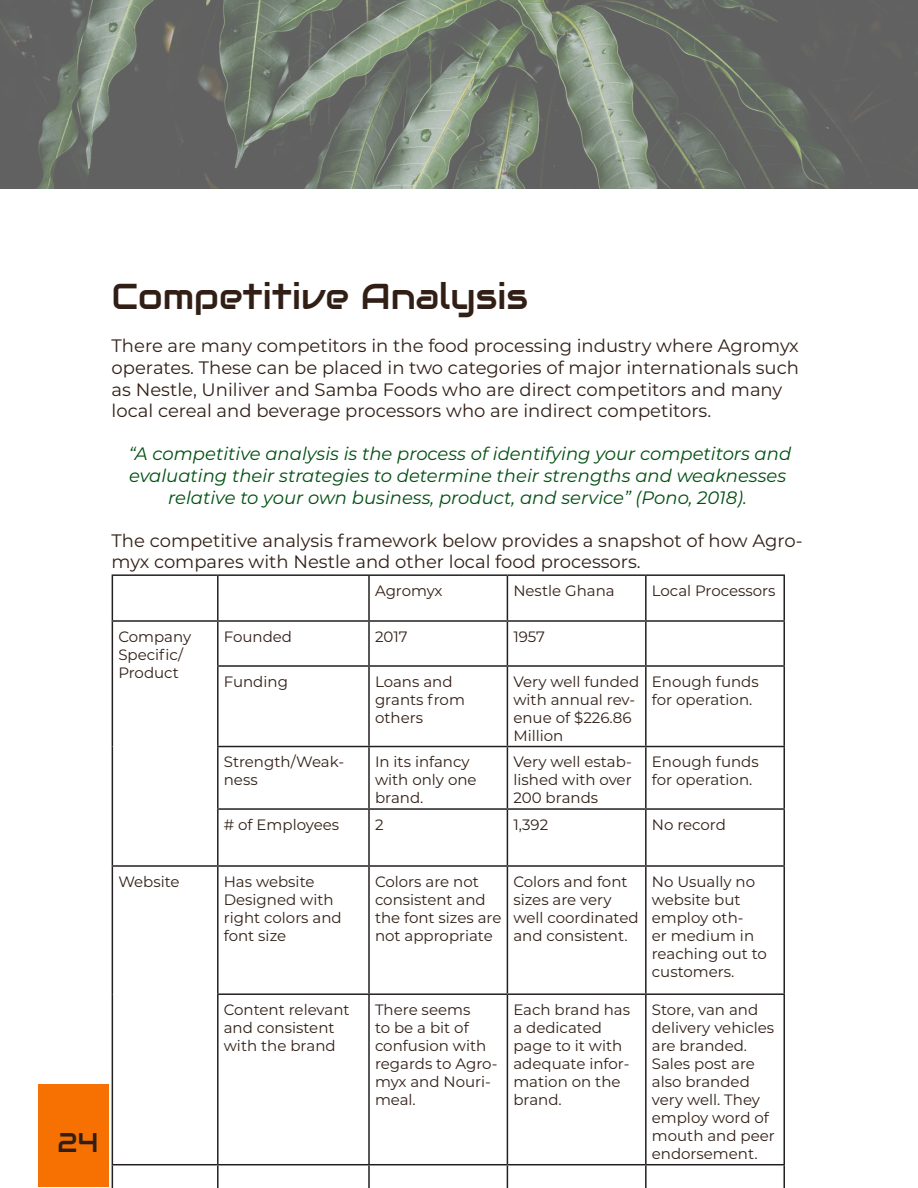
<style>
.page{position:relative;width:918px;height:1188px;background:#fff}
.page>*{position:absolute;margin:0;border:0;box-sizing:border-box;transform-origin:0 0}
.t1{font:36px "Audiowide";color:#311f16}
.t2{font:27px "Audiowide";color:#311f16}
.t3{font:18px/21.6px "Montserrat";color:#311f16}
.t4{font:italic 18px/21.6px "Montserrat";color:#014f11;text-align:center}
.t5{font:15px/18px "Montserrat";color:#311f16}
</style>
<div class="page">
<img style="left:0;top:0;width:918px;height:189px">
<hr style="left:112px;top:574px;width:106px;height:2px;background:#231f20">
<hr style="left:112px;top:576px;width:1px;height:44px;background:#231f20">
<hr style="left:218px;top:574px;width:151px;height:2px;background:#231f20">
<hr style="left:217px;top:576px;width:2px;height:44px;background:#231f20">
<hr style="left:369px;top:574px;width:138px;height:2px;background:#231f20">
<hr style="left:368px;top:576px;width:2px;height:44px;background:#231f20">
<hr style="left:507px;top:574px;width:139px;height:2px;background:#231f20">
<hr style="left:507px;top:576px;width:1px;height:44px;background:#231f20">
<hr style="left:646px;top:574px;width:139px;height:2px;background:#231f20">
<hr style="left:645px;top:576px;width:2px;height:44px;background:#231f20">
<hr style="left:783px;top:576px;width:2px;height:44px;background:#231f20">
<hr style="left:112px;top:620px;width:106px;height:2px;background:#231f20">
<hr style="left:112px;top:622px;width:1px;height:44px;background:#231f20">
<hr style="left:218px;top:620px;width:151px;height:2px;background:#231f20">
<hr style="left:217px;top:622px;width:2px;height:43px;background:#231f20">
<hr style="left:369px;top:620px;width:138px;height:2px;background:#231f20">
<hr style="left:368px;top:622px;width:2px;height:43px;background:#231f20">
<hr style="left:507px;top:620px;width:139px;height:2px;background:#231f20">
<hr style="left:507px;top:622px;width:1px;height:43px;background:#231f20">
<hr style="left:646px;top:620px;width:139px;height:2px;background:#231f20">
<hr style="left:645px;top:622px;width:2px;height:43px;background:#231f20">
<hr style="left:783px;top:622px;width:2px;height:43px;background:#231f20">
<hr style="left:112px;top:666px;width:1px;height:81px;background:#231f20">
<hr style="left:217px;top:665px;width:152px;height:2px;background:#231f20">
<hr style="left:217px;top:667px;width:2px;height:79px;background:#231f20">
<hr style="left:369px;top:665px;width:138px;height:2px;background:#231f20">
<hr style="left:368px;top:667px;width:2px;height:79px;background:#231f20">
<hr style="left:507px;top:665px;width:139px;height:2px;background:#231f20">
<hr style="left:507px;top:667px;width:1px;height:79px;background:#231f20">
<hr style="left:646px;top:665px;width:139px;height:2px;background:#231f20">
<hr style="left:645px;top:667px;width:2px;height:79px;background:#231f20">
<hr style="left:783px;top:667px;width:2px;height:79px;background:#231f20">
<hr style="left:112px;top:747px;width:1px;height:62px;background:#231f20">
<hr style="left:217px;top:746px;width:152px;height:1px;background:#231f20">
<hr style="left:217px;top:747px;width:2px;height:61px;background:#231f20">
<hr style="left:369px;top:746px;width:138px;height:1px;background:#231f20">
<hr style="left:368px;top:747px;width:2px;height:61px;background:#231f20">
<hr style="left:507px;top:746px;width:139px;height:1px;background:#231f20">
<hr style="left:507px;top:747px;width:1px;height:61px;background:#231f20">
<hr style="left:646px;top:746px;width:139px;height:1px;background:#231f20">
<hr style="left:645px;top:747px;width:2px;height:61px;background:#231f20">
<hr style="left:783px;top:747px;width:2px;height:61px;background:#231f20">
<hr style="left:112px;top:809px;width:1px;height:56px;background:#231f20">
<hr style="left:217px;top:808px;width:152px;height:2px;background:#231f20">
<hr style="left:217px;top:810px;width:2px;height:55px;background:#231f20">
<hr style="left:369px;top:808px;width:138px;height:2px;background:#231f20">
<hr style="left:368px;top:810px;width:2px;height:55px;background:#231f20">
<hr style="left:507px;top:808px;width:139px;height:2px;background:#231f20">
<hr style="left:507px;top:810px;width:1px;height:55px;background:#231f20">
<hr style="left:646px;top:808px;width:139px;height:2px;background:#231f20">
<hr style="left:645px;top:810px;width:2px;height:55px;background:#231f20">
<hr style="left:783px;top:810px;width:2px;height:55px;background:#231f20">
<hr style="left:112px;top:865px;width:106px;height:2px;background:#231f20">
<hr style="left:112px;top:867px;width:1px;height:127px;background:#231f20">
<hr style="left:218px;top:865px;width:151px;height:2px;background:#231f20">
<hr style="left:217px;top:867px;width:2px;height:126px;background:#231f20">
<hr style="left:369px;top:865px;width:138px;height:2px;background:#231f20">
<hr style="left:368px;top:867px;width:2px;height:126px;background:#231f20">
<hr style="left:507px;top:865px;width:139px;height:2px;background:#231f20">
<hr style="left:507px;top:867px;width:1px;height:126px;background:#231f20">
<hr style="left:646px;top:865px;width:139px;height:2px;background:#231f20">
<hr style="left:645px;top:867px;width:2px;height:126px;background:#231f20">
<hr style="left:783px;top:867px;width:2px;height:126px;background:#231f20">
<hr style="left:112px;top:994px;width:1px;height:170px;background:#231f20">
<hr style="left:217px;top:993px;width:152px;height:2px;background:#231f20">
<hr style="left:217px;top:995px;width:2px;height:169px;background:#231f20">
<hr style="left:369px;top:993px;width:138px;height:2px;background:#231f20">
<hr style="left:368px;top:995px;width:2px;height:169px;background:#231f20">
<hr style="left:507px;top:993px;width:139px;height:2px;background:#231f20">
<hr style="left:507px;top:995px;width:1px;height:169px;background:#231f20">
<hr style="left:646px;top:993px;width:139px;height:2px;background:#231f20">
<hr style="left:645px;top:995px;width:2px;height:169px;background:#231f20">
<hr style="left:783px;top:995px;width:2px;height:169px;background:#231f20">
<hr style="left:112px;top:1164px;width:106px;height:1px;background:#231f20">
<svg style="left:112px;top:1165px;width:1px;height:23px"></svg>
<hr style="left:218px;top:1164px;width:151px;height:1px;background:#231f20">
<hr style="left:217px;top:1165px;width:2px;height:23px;background:#231f20">
<hr style="left:369px;top:1164px;width:138px;height:1px;background:#231f20">
<hr style="left:368px;top:1165px;width:2px;height:23px;background:#231f20">
<hr style="left:507px;top:1164px;width:139px;height:1px;background:#231f20">
<svg style="left:507px;top:1165px;width:1px;height:23px"></svg>
<hr style="left:646px;top:1164px;width:139px;height:1px;background:#231f20">
<hr style="left:645px;top:1165px;width:2px;height:23px;background:#231f20">
<hr style="left:783px;top:1165px;width:2px;height:23px;background:#231f20">
<div style="left:39px;top:1084px;width:70px;height:103px;background:#f67101"></div>
<p class="t1" style="left:112px;top:274px;width:418px">Competitive Analysis</p>
<p class="t3" style="left:112px;top:335px;width:689px">There are many competitors in the food processing industry where Agromyx operates. These can be placed in two categories of major internationals such as Nestle, Uniliver and Samba Foods who are direct competitors and many local cereal and beverage processors who are indirect competitors.</p>
<p class="t4" style="left:129px;top:443px;width:664px">“A competitive analysis is the process of identifying your competitors and evaluating their strategies to determine their strengths and weaknesses relative to your own business, product, and service” (Pono, 2018).</p>
<p class="t3" style="left:112px;top:529px;width:693px">The competitive analysis framework below provides a snapshot of how Agro&shy;myx compares with Nestle and other local food processors.</p>
<p class="t5" style="left:375px;top:581px;width:69px">Agromyx</p>
<p class="t5" style="left:513px;top:581px;width:103px">Nestle Ghana</p>
<p class="t5" style="left:652px;top:581px;width:125px">Local Processors</p>
<p class="t5" style="left:118px;top:627px;width:74px">Company</p>
<p class="t5" style="left:118px;top:645px;width:66px">Specific/<br>Product</p>
<p class="t5" style="left:224px;top:627px;width:70px">Founded</p>
<p class="t5" style="left:375px;top:627px;width:34px">2017</p>
<p class="t5" style="left:513px;top:627px;width:33px">1957</p>
<p class="t5" style="left:224px;top:672px;width:66px">Funding</p>
<p class="t5" style="left:375px;top:672px;width:91px">Loans and grants from others</p>
<p class="t5" style="left:513px;top:672px;width:127px">Very well funded with annual rev&shy;enue of $226.86<br>Million</p>
<p class="t5" style="left:652px;top:672px;width:108px">Enough funds for operation.</p>
<p class="t5" style="left:224px;top:752px;width:122px">Strength/Weak&shy;ness</p>
<p class="t5" style="left:375px;top:752px;width:103px">In its infancy with only one brand.</p>
<p class="t5" style="left:513px;top:752px;width:120px;text-align:justify">Very well estab&shy;lished with over 200 brands</p>
<p class="t5" style="left:652px;top:752px;width:108px">Enough funds for operation.</p>
<p class="t5" style="left:224px;top:815px;width:117px"># of Employees</p>
<p class="t5" style="left:375px;top:815px;width:10px">2</p>
<p class="t5" style="left:513px;top:815px;width:36px">1,392</p>
<p class="t5" style="left:652px;top:815px;width:76px">No record</p>
<p class="t2" style="left:58px;top:1125px;width:43px">24</p>
<p class="t5" style="left:118px;top:872px;width:63px">Website</p>
<p class="t5" style="left:224px;top:872px;width:92px">Has website</p>
<p class="t5" style="left:224px;top:890px;width:119px">Designed with right colors and font size</p>
<p class="t5" style="left:375px;top:872px;width:128px">Colors are not consistent and the font sizes are not appropriate</p>
<p class="t5" style="left:513px;top:872px;width:127px">Colors and font sizes are very well coordinated and consistent.</p>
<p class="t5" style="left:652px;top:872px;width:117px">No Usually no website but employ oth-<br>er medium in reaching out to customers.</p>
<p class="t5" style="left:224px;top:1000px;width:127px">Content relevant and consistent with the brand</p>
<p class="t5" style="left:375px;top:1000px;width:124px">There seems<br>to be a bit of confusion with regards to Agro&shy;myx and Nouri&shy;meal.</p>
<p class="t5" style="left:513px;top:1000px;width:118px">Each brand has a dedicated page to it with adequate infor&shy;mation on the brand.</p>
<p class="t5" style="left:652px;top:1000px;width:125px">Store, van and delivery vehicles are branded.<br>Sales post are also branded very well. They employ word of mouth and peer</p>
<p class="t5" style="left:652px;top:1144px;width:107px">endorsement.</p>
</div>
